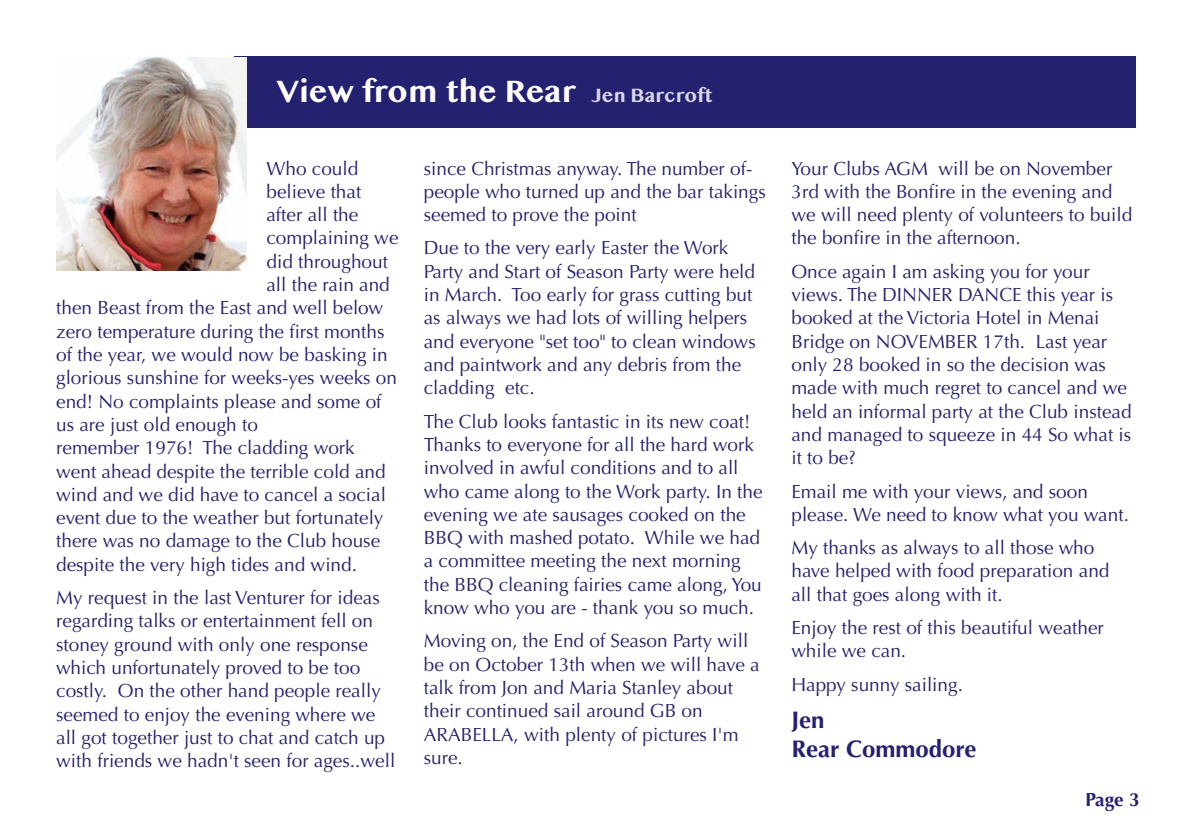
<style>
.page{position:relative;width:1191px;height:840px;background:#fff}
.page>*{position:absolute;margin:0;border:0;box-sizing:border-box;transform-origin:0 0}
.t1{font:700 32px "Oriya MN";color:#fff}
.t2{font:700 24px/29.4px "Optima";color:#242170}
.t3{font:19px/23.2px "Optima";color:#242170}
.t4{font:700 19px "Optima";color:#242170}
.s1{font-size:20px;color:#d9d7e7}
</style>
<div class="page">
<div style="left:234px;top:57px;width:901px;height:71px;background:#242170"></div>
<img style="left:57px;top:57px;width:189px;height:213px">
<h1 class="t1" style="left:276px;top:78px;width:437px">View from the Rear <span class="s1">Jen Barcroft</span></h1>
<p class="t3" style="left:266px;top:158px;width:93px">Who could</p>
<p class="t3" style="left:266px;top:181px;width:96px">believe that</p>
<p class="t3" style="left:266px;top:205px;width:93px">after all the</p>
<p class="t3" style="left:266px;top:228px;width:133px">complaining we</p>
<p class="t3" style="left:266px;top:251px;width:123px">did throughout</p>
<p class="t3" style="left:266px;top:275px;width:125px">all the rain and</p>
<p class="t3" style="left:56px;top:298px;width:329px">then Beast from the East and well below</p>
<p class="t3" style="left:56px;top:321px;width:330px">zero temperature during the first months</p>
<p class="t3" style="left:56px;top:344px;width:333px">of the year, we would now be basking in</p>
<p class="t3" style="left:56px;top:368px;width:342px">glorious sunshine for weeks-yes weeks on</p>
<p class="t3" style="left:56px;top:391px;width:327px">end! No complaints please and some of</p>
<p class="t3" style="left:56px;top:414px;width:203px">us are just old enough to</p>
<p class="t3" style="left:56px;top:438px;width:300px">remember 1976! The cladding work</p>
<p class="t3" style="left:56px;top:461px;width:331px">went ahead despite the terrible cold and</p>
<p class="t3" style="left:56px;top:484px;width:331px">wind and we did have to cancel a social</p>
<p class="t3" style="left:56px;top:507px;width:329px">event due to the weather but fortunately</p>
<p class="t3" style="left:56px;top:531px;width:325px">there was no damage to the Club house</p>
<p class="t3" style="left:56px;top:554px;width:302px">despite the very high tides and wind.</p>
<p class="t3" style="left:56px;top:587px;width:340px">My request in the last Venturer for ideas regarding talks or entertainment fell on stoney ground with only one response which unfortunately proved to be too costly. On the other hand people really seemed to enjoy the evening where we all got together just to chat and catch up with friends we hadn't seen for ages..well</p>
<p class="t3" style="left:424px;top:158px;width:343px">since Christmas anyway. The number of&shy;people who turned up and the bar takings seemed to prove the point</p>
<p class="t3" style="left:424px;top:238px;width:333px">Due to the very early Easter the Work Party and Start of Season Party were held in March. Too early for grass cutting but as always we had lots of willing helpers and everyone "set too" to clean windows and paintwork and any debris from the cladding etc.</p>
<p class="t3" style="left:424px;top:411px;width:340px">The Club looks fantastic in its new coat!<br>Thanks to everyone for all the hard work involved in awful conditions and to all who came along to the Work party. In the evening we ate sausages cooked on the BBQ with mashed potato. While we had a committee meeting the next morning the BBQ cleaning fairies came along, You know who you are - thank you so much.</p>
<p class="t3" style="left:424px;top:630px;width:337px">Moving on, the End of Season Party will be on October 13th when we will have a talk from Jon and Maria Stanley about their continued sail around GB on<br>ARABELLA, with plenty of pictures I'm sure.</p>
<p class="t3" style="left:791px;top:158px;width:342px">Your Clubs AGM will be on November 3rd with the Bonfire in the evening and we will need plenty of volunteers to build the bonfire in the afternoon.</p>
<p class="t3" style="left:791px;top:261px;width:342px">Once again I am asking you for your views. The DINNER DANCE this year is booked at the Victoria Hotel in Menai Bridge on NOVEMBER 17th. Last year only 28 booked in so the decision was made with much regret to cancel and we held an informal party at the Club instead and managed to squeeze in 44 So what is it to be?</p>
<p class="t3" style="left:791px;top:481px;width:339px">Email me with your views, and soon please. We need to know what you want.</p>
<p class="t3" style="left:791px;top:537px;width:319px">My thanks as always to all those who have helped with food preparation and all that goes along with it.</p>
<p class="t3" style="left:791px;top:617px;width:314px">Enjoy the rest of this beautiful weather while we can.</p>
<p class="t3" style="left:791px;top:674px;width:173px">Happy sunny sailing.</p>
<p class="t2" style="left:791px;top:707px;width:187px">Jen<br>Rear Commodore</p>
<p class="t4" style="left:1085px;top:791px;width:56px">Page 3</p>
</div>
